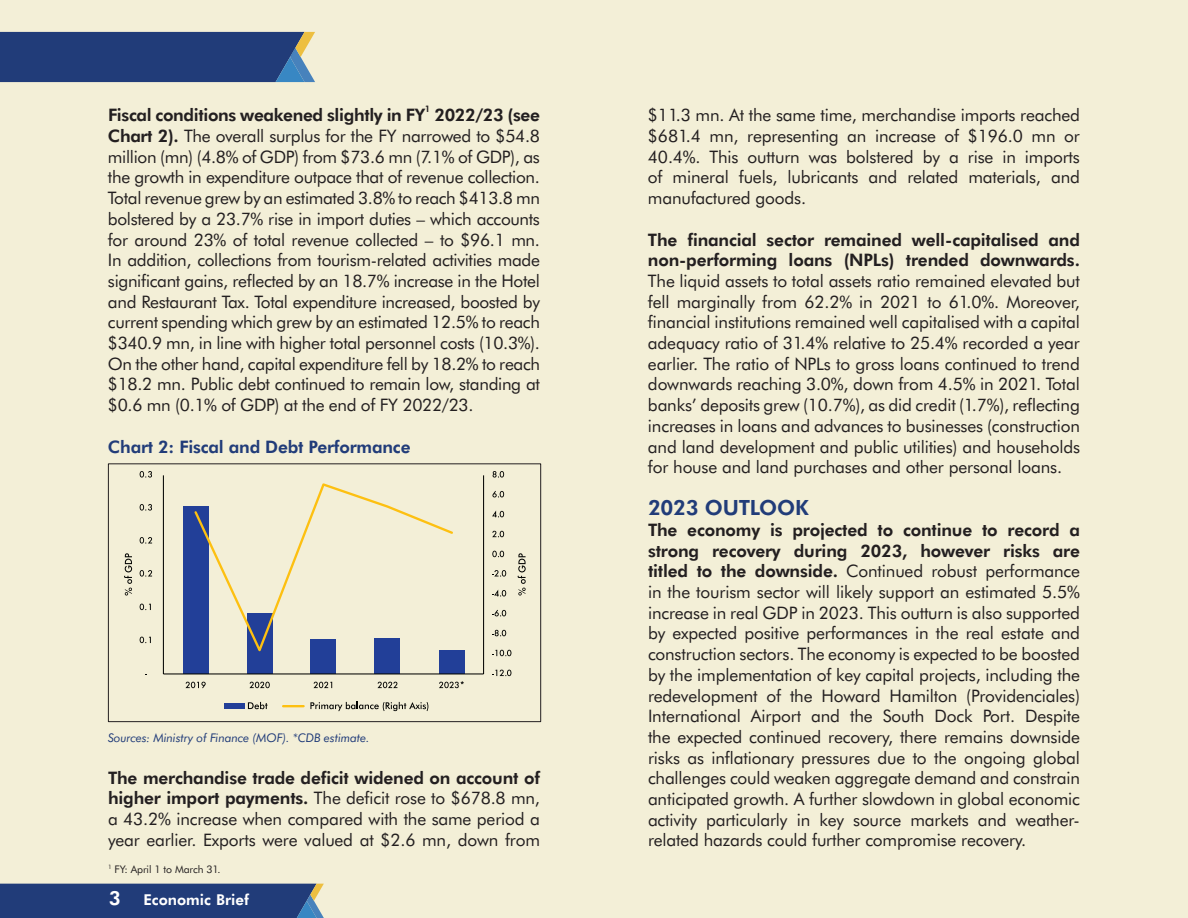
<style>
.page{position:relative;width:1188px;height:918px;background:#f3efd7}
.page>*{position:absolute;margin:0;border:0;box-sizing:border-box;transform-origin:0 0}
.t1{font:700 21px "Futura BT";letter-spacing:-.01em;color:#213c79}
.t2{font:17.25px/20.7px "Futura BT";letter-spacing:-.01em;color:#231f20;text-align:justify}
.t3{font:700 17.25px/20.7px "Futura BT";letter-spacing:-.01em;color:#231f20}
.t4{font:700 17.25px "Futura BT";letter-spacing:-.01em;color:#213c79}
.t5{font:700 15px "Futura BT";color:#fff}
.t6{font:italic 12px "Futura BT";letter-spacing:-.01em;color:#213c79}
.t7{font:10.5px "Futura BT";letter-spacing:-.01em;color:#231f20}
.t8{font:700 9px "Futura BT";color:#231f20}
.s1{font-weight:700}
.s2{font-size:19.5px}
</style>
<div class="page">
<div style="left:0;top:884px;width:324px;height:34px;background:#213c79"></div>
<svg style="left:0;top:32px;width:315px;height:50px;background:#29447d"></svg>
<div style="left:439px;top:651px;width:25px;height:23px;background:#223f98"></div>
<div style="left:375px;top:638px;width:25px;height:36px;background:#223f98"></div>
<div style="left:311px;top:639px;width:25px;height:35px;background:#223f98"></div>
<div style="left:247px;top:614px;width:25px;height:60px;background:#223f98"></div>
<div style="left:183px;top:507px;width:25px;height:167px;background:#223f98"></div>
<hr style="left:483px;top:475px;width:1px;height:199px;background:#040503">
<hr style="left:163px;top:475px;width:1px;height:199px;background:#040503">
<hr style="left:163px;top:673px;width:321px;height:1px;background:#040503">
<svg style="left:193px;top:483px;width:262px;height:173px"></svg>
<svg style="left:492px;top:670px;width:19px;height:6px"></svg>
<svg style="left:492px;top:650px;width:19px;height:6px"></svg>
<svg style="left:492px;top:630px;width:14px;height:6px"></svg>
<svg style="left:492px;top:610px;width:14px;height:6px"></svg>
<svg style="left:492px;top:590px;width:14px;height:7px"></svg>
<svg style="left:492px;top:570px;width:14px;height:7px"></svg>
<svg style="left:492px;top:551px;width:12px;height:6px"></svg>
<svg style="left:492px;top:531px;width:12px;height:6px"></svg>
<svg style="left:492px;top:510px;width:12px;height:7px"></svg>
<svg style="left:492px;top:491px;width:12px;height:6px"></svg>
<svg style="left:493px;top:471px;width:11px;height:7px"></svg>
<svg style="left:140px;top:637px;width:11px;height:6px"></svg>
<svg style="left:140px;top:604px;width:11px;height:6px"></svg>
<svg style="left:140px;top:570px;width:12px;height:7px"></svg>
<svg style="left:140px;top:537px;width:12px;height:7px"></svg>
<svg style="left:140px;top:504px;width:12px;height:7px"></svg>
<svg style="left:140px;top:471px;width:12px;height:7px"></svg>
<svg style="left:185px;top:682px;width:21px;height:6px"></svg>
<svg style="left:249px;top:682px;width:21px;height:6px"></svg>
<svg style="left:313px;top:682px;width:19px;height:6px"></svg>
<svg style="left:377px;top:682px;width:20px;height:6px"></svg>
<svg style="left:439px;top:681px;width:25px;height:7px"></svg>
<svg style="left:518px;top:553px;width:8px;height:43px"></svg>
<svg style="left:124px;top:553px;width:8px;height:43px"></svg>
<div style="left:225px;top:704px;width:20px;height:5px;background:#223f98"></div>
<svg style="left:248px;top:702px;width:20px;height:7px"></svg>
<hr style="left:283px;top:705px;width:21px;height:2px;background:#fdc011">
<svg style="left:310px;top:702px;width:118px;height:9px"></svg>
<div style="left:108px;top:464px;width:433px;height:258px;border:1px solid #231f20"></div>
<p class="t3" style="left:108px;top:104px;width:319px">Fiscal conditions weakened slightly in FY</p>
<p class="t8" style="left:425px;top:103px;width:7px">1</p>
<p class="t2" style="left:108px;top:104px;width:434px;text-indent:326px"><span class="s1">2022/23 (see Chart 2).</span> The overall surplus for the FY narrowed to $54.8 million (mn) (4.8% of GDP) from $73.6 mn (7.1% of GDP), as the growth in expenditure outpace that of revenue collection.<br>Total revenue grew by an estimated 3.8% to reach $413.8 mn bolstered by a 23.7% rise in import duties – which accounts for around 23% of total revenue collected – to $96.1 mn.<br>In addition, collections from tourism-related activities made significant gains, reflected by an 18.7% increase in the Hotel and Restaurant Tax. Total expenditure increased, boosted by current spending which grew by an estimated 12.5% to reach $340.9 mn, in line with higher total personnel costs (10.3%).<br>On the other hand, capital expenditure fell by 18.2% to reach $18.2 mn. Public debt continued to remain low, standing at $0.6 mn (0.1% of GDP) at the end of FY 2022/23.</p>
<p class="t4" style="left:108px;top:434px;width:304px">Chart 2: Fiscal and Debt Performance</p>
<p class="t6" style="left:108px;top:730px;width:263px">Sources: Ministry of Finance (MOF). *CDB estimate.</p>
<p class="t2" style="left:108px;top:767px;width:434px"><span class="s1">The merchandise trade deficit widened on account of higher import payments.</span> The deficit rose to $678.8 mn, a 43.2% increase when compared with the same period a year earlier. Exports were valued at $2.6 mn, down from</p>
<p class="t7" style="left:108px;top:862px;width:114px"><sup>1</sup> FY: April 1 to March 31.</p>
<p class="t5" style="left:109px;top:889px;width:142px"><span class="s2">3</span> Economic Brief</p>
<p class="t2" style="left:648px;top:104px;width:434px">$11.3 mn. At the same time, merchandise imports reached $681.4 mn, representing an increase of $196.0 mn or 40.4%. This outturn was bolstered by a rise in imports of mineral fuels, lubricants and related materials, and manufactured goods.</p>
<p class="t3" style="left:648px;top:228px;width:433px">The financial sector remained well-capitalised and non-performing loans (NPLs) trended downwards.</p>
<p class="t2" style="left:648px;top:270px;width:434px">The liquid assets to total assets ratio remained elevated but fell marginally from 62.2% in 2021 to 61.0%. Moreover, financial institutions remained well capitalised with a capital adequacy ratio of 31.4% relative to 25.4% recorded a year earlier. The ratio of NPLs to gross loans continued to trend downwards reaching 3.0%, down from 4.5% in 2021. Total banks’ deposits grew (10.7%), as did credit (1.7%), reflecting increases in loans and advances to businesses (construction and land development and public utilities) and households for house and land purchases and other personal loans.</p>
<p class="t1" style="left:648px;top:493px;width:162px">2023 OUTLOOK</p>
<p class="t2" style="left:648px;top:519px;width:434px"><span class="s1">The economy is projected to continue to record a strong recovery during 2023, however risks are titled to the downside.</span> Continued robust performance in the tourism sector will likely support an estimated 5.5% increase in real GDP in 2023. This outturn is also supported by expected positive performances in the real estate and construction sectors. The economy is expected to be boosted by the implementation of key capital projects, including the redevelopment of the Howard Hamilton (Providenciales)<br>International Airport and the South Dock Port. Despite the expected continued recovery, there remains downside risks as inflationary pressures due to the ongoing global challenges could weaken aggregate demand and constrain anticipated growth. A further slowdown in global economic activity particularly in key source markets and weather&shy;related hazards could further compromise recovery.</p>
</div>
